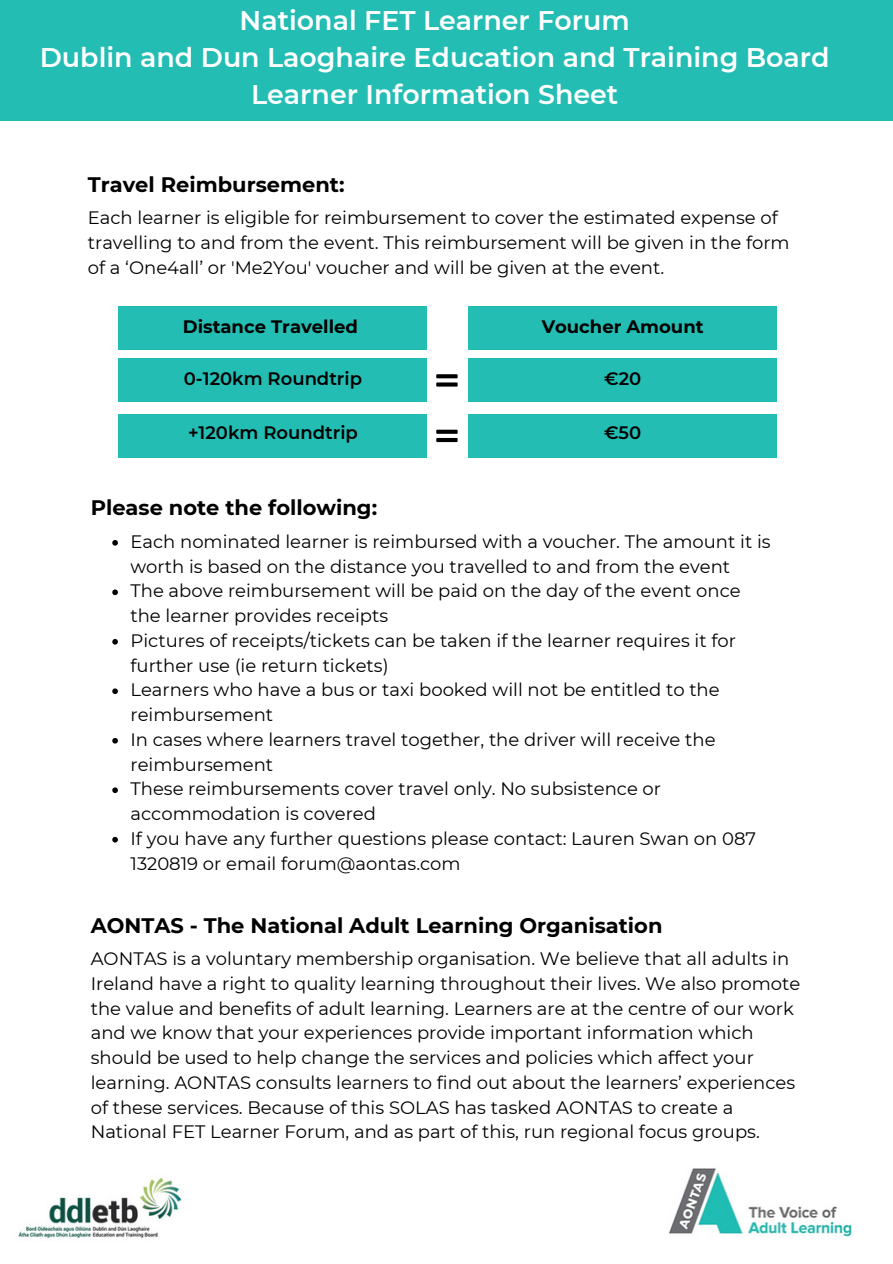
<style>
.page{position:relative;width:893px;height:1264px;background:#fff}
.page>*{position:absolute;margin:0;border:0;box-sizing:border-box;transform-origin:0 0}
.t1{font:600 26.85px/36.9px "Montserrat";color:#fff;text-align:center}
.t2{font:700 21px "Montserrat";color:#000}
.t3{font:18px/24.8px "Montserrat";color:#000}
.t4{font:600 18px "Montserrat";color:#000}
.t5{font:700 18px "Montserrat";color:#000}
</style>
<div class="page">
<div style="left:119px;top:306px;width:308px;height:44px;background:#23bdb4"></div>
<div style="left:119px;top:414px;width:308px;height:44px;background:#23bdb4"></div>
<div style="left:119px;top:358px;width:308px;height:44px;background:#23bdb4"></div>
<div style="left:468px;top:306px;width:308px;height:44px;background:#23bdb4"></div>
<div style="left:468px;top:358px;width:308px;height:44px;background:#23bdb4"></div>
<div style="left:468px;top:414px;width:308px;height:44px;background:#23bdb4"></div>
<svg style="left:436px;top:374px;width:21px;height:4px"></svg>
<svg style="left:436px;top:382px;width:21px;height:4px"></svg>
<svg style="left:112px;top:540px;width:6px;height:5px"></svg>
<svg style="left:112px;top:589px;width:6px;height:6px"></svg>
<svg style="left:112px;top:639px;width:6px;height:5px"></svg>
<svg style="left:112px;top:688px;width:6px;height:6px"></svg>
<svg style="left:112px;top:738px;width:6px;height:5px"></svg>
<svg style="left:112px;top:787px;width:6px;height:6px"></svg>
<svg style="left:112px;top:837px;width:6px;height:5px"></svg>
<div style="left:436px;top:429px;width:21px;height:5px;background:#000"></div>
<hr style="left:436px;top:438px;width:21px;height:4px;background:#000">
<img style="left:668px;top:1168px;width:184px;height:69px">
<div style="left:0;top:0;width:892px;height:120px;background:#23bdb4"></div>
<img style="left:18px;top:1177px;width:164px;height:62px">
<h1 class="t1" style="left:40px;top:2px;width:791px">National FET Learner Forum<br>Dublin and Dun Laoghaire Education and Training Board<br>Learner Information Sheet</h1>
<p class="t2" style="left:88px;top:172px;width:258px">Travel Reimbursement:</p>
<p class="t3" style="left:88px;top:205px;width:703px">Each learner is eligible for reimbursement to cover the estimated expense of travelling to and from the event. This reimbursement will be given in the form of a ‘One4all’ or 'Me2You' voucher and will be given at the event.</p>
<p class="t5" style="left:183px;top:315px;width:176px">Distance Travelled</p>
<p class="t5" style="left:541px;top:315px;width:163px">Voucher Amount</p>
<p class="t4" style="left:184px;top:367px;width:180px">0-120km Roundtrip</p>
<p class="t4" style="left:188px;top:422px;width:171px">+120km Roundtrip</p>
<p class="t4" style="left:604px;top:367px;width:39px">€20</p>
<p class="t4" style="left:604px;top:422px;width:39px">€50</p>
<p class="t2" style="left:91px;top:495px;width:288px">Please note the following:</p>
<p class="t3" style="left:130px;top:529px;width:641px">Each nominated learner is reimbursed with a voucher. The amount it is worth is based on the distance you travelled to and from the event<br>The above reimbursement will be paid on the day of the event once the learner provides receipts<br>Pictures of receipts/tickets can be taken if the learner requires it for further use (ie return tickets)<br>Learners who have a bus or taxi booked will not be entitled to the reimbursement<br>In cases where learners travel together, the driver will receive the reimbursement<br>These reimbursements cover travel only. No subsistence or accommodation is covered<br>If you have any further questions please contact: Lauren Swan on 087<br>1320819 or email forum@aontas.com</p>
<p class="t2" style="left:91px;top:912px;width:573px">AONTAS - The National Adult Learning Organisation</p>
<p class="t3" style="left:91px;top:946px;width:711px">AONTAS is a voluntary membership organisation. We believe that all adults in Ireland have a right to quality learning throughout their lives. We also promote the value and benefits of adult learning. Learners are at the centre of our work and we know that your experiences provide important information which should be used to help change the services and policies which affect your learning. AONTAS consults learners to find out about the learners’ experiences of these services. Because of this SOLAS has tasked AONTAS to create a National FET Learner Forum, and as part of this, run regional focus groups.</p>
</div>
